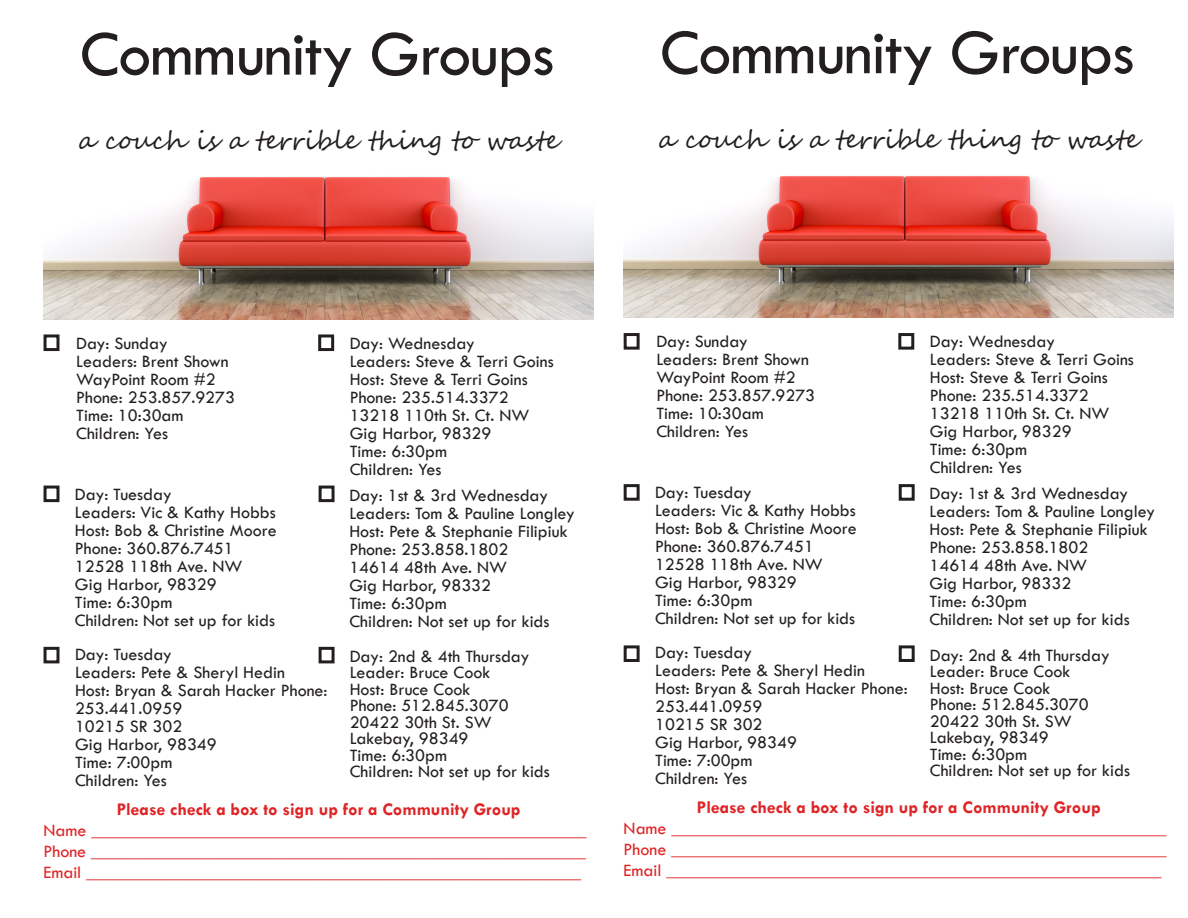
<style>
.page{position:relative;width:1188px;height:918px;background:#fff}
.page>*{position:absolute;margin:0;border:0;box-sizing:border-box;transform-origin:0 0}
.t1{font:65.85px "Tw Cen";letter-spacing:-.02em;color:#231f20}
.t2{font:25.35px "Segoe Script";color:#231f20}
.t3{font:18px/18px "Tw Cen";color:#231f20}
.t4{font:18px "Tw Cen";color:#df2426}
.t5{font:700 18px "Tw Cen";color:#df2426}
</style>
<div class="page">
<div style="left:44px;top:334px;width:15px;height:17px;border:3px solid #231f20"></div>
<div style="left:44px;top:486px;width:15px;height:16px;border:3px solid #231f20"></div>
<div style="left:44px;top:647px;width:15px;height:16px;border:3px solid #231f20"></div>
<img style="left:44px;top:177px;width:550px;height:142px">
<div style="left:318px;top:334px;width:16px;height:17px;border:3px solid #231f20"></div>
<div style="left:319px;top:486px;width:16px;height:16px;border:3px solid #231f20"></div>
<div style="left:319px;top:647px;width:16px;height:16px;border:3px solid #231f20"></div>
<div style="left:624px;top:333px;width:16px;height:17px;border:3px solid #231f20"></div>
<div style="left:624px;top:484px;width:16px;height:17px;border:3px solid #231f20"></div>
<div style="left:624px;top:645px;width:16px;height:17px;border:3px solid #231f20"></div>
<img style="left:624px;top:176px;width:550px;height:142px">
<div style="left:898px;top:333px;width:16px;height:17px;border:3px solid #231f20"></div>
<div style="left:899px;top:484px;width:16px;height:17px;border:3px solid #231f20"></div>
<div style="left:899px;top:645px;width:16px;height:17px;border:3px solid #231f20"></div>
<p class="t1" style="left:80px;top:14px;width:476px">Community Groups</p>
<p class="t2" style="left:78px;top:120px;width:482px">a couch is a terrible thing to waste</p>
<p class="t1" style="left:660px;top:13px;width:476px">Community Groups</p>
<p class="t2" style="left:659px;top:118px;width:482px">a couch is a terrible thing to waste</p>
<p class="t3" style="left:76px;top:334px;width:93px">Day: Sunday</p>
<p class="t3" style="left:76px;top:352px;width:154px">Leaders: Brent Shown</p>
<p class="t3" style="left:76px;top:370px;width:141px">WayPoint Room #2</p>
<p class="t3" style="left:76px;top:388px;width:160px">Phone: 253.857.9273</p>
<p class="t3" style="left:76px;top:406px;width:109px">Time: 10:30am</p>
<p class="t3" style="left:76px;top:424px;width:93px">Children: Yes</p>
<p class="t3" style="left:350px;top:334px;width:127px">Day: Wednesday</p>
<p class="t3" style="left:350px;top:352px;width:206px">Leaders: Steve &amp; Terri Goins</p>
<p class="t3" style="left:350px;top:370px;width:180px">Host: Steve &amp; Terri Goins</p>
<p class="t3" style="left:350px;top:388px;width:160px">Phone: 235.514.3372</p>
<p class="t3" style="left:350px;top:406px;width:181px">13218 110th St. Ct. NW</p>
<p class="t3" style="left:350px;top:424px;width:143px">Gig Harbor, 98329</p>
<p class="t3" style="left:350px;top:442px;width:99px">Time: 6:30pm</p>
<p class="t3" style="left:350px;top:460px;width:93px">Children: Yes</p>
<p class="t3" style="left:349px;top:486px;width:200px">Day: 1st &amp; 3rd Wednesday</p>
<p class="t3" style="left:349px;top:504px;width:227px">Leaders: Tom &amp; Pauline Longley</p>
<p class="t3" style="left:349px;top:522px;width:220px">Host: Pete &amp; Stephanie Filipiuk</p>
<p class="t3" style="left:349px;top:540px;width:160px">Phone: 253.858.1802</p>
<p class="t3" style="left:349px;top:558px;width:159px">14614 48th Ave. NW</p>
<p class="t3" style="left:349px;top:576px;width:143px">Gig Harbor, 98332</p>
<p class="t3" style="left:349px;top:594px;width:99px">Time: 6:30pm</p>
<p class="t3" style="left:349px;top:612px;width:202px">Children: Not set up for kids</p>
<p class="t3" style="left:350px;top:647px;width:181px">Day: 2nd &amp; 4th Thursday</p>
<p class="t3" style="left:350px;top:664px;width:142px">Leader: Bruce Cook</p>
<p class="t3" style="left:350px;top:680px;width:122px">Host: Bruce Cook</p>
<p class="t3" style="left:350px;top:697px;width:160px">Phone: 512.845.3070</p>
<p class="t3" style="left:350px;top:713px;width:144px">20422 30th St. SW</p>
<p class="t3" style="left:350px;top:730px;width:120px">Lakebay, 98349</p>
<p class="t3" style="left:350px;top:746px;width:99px">Time: 6:30pm</p>
<p class="t3" style="left:350px;top:763px;width:202px">Children: Not set up for kids</p>
<p class="t3" style="left:75px;top:485px;width:98px">Day: Tuesday</p>
<p class="t3" style="left:75px;top:503px;width:202px">Leaders: Vic &amp; Kathy Hobbs</p>
<p class="t3" style="left:75px;top:521px;width:203px">Host: Bob &amp; Christine Moore</p>
<p class="t3" style="left:75px;top:539px;width:160px">Phone: 360.876.7451</p>
<p class="t3" style="left:75px;top:557px;width:169px">12528 118th Ave. NW</p>
<p class="t3" style="left:75px;top:575px;width:143px">Gig Harbor, 98329</p>
<p class="t3" style="left:75px;top:593px;width:99px">Time: 6:30pm</p>
<p class="t3" style="left:75px;top:611px;width:202px">Children: Not set up for kids</p>
<p class="t3" style="left:75px;top:645px;width:98px">Day: Tuesday</p>
<p class="t3" style="left:75px;top:663px;width:211px">Leaders: Pete &amp; Sheryl Hedin</p>
<p class="t3" style="left:75px;top:681px;width:254px">Host: Bryan &amp; Sarah Hacker Phone:<br>253.441.0959</p>
<p class="t3" style="left:75px;top:717px;width:109px">10215 SR 302</p>
<p class="t3" style="left:75px;top:735px;width:143px">Gig Harbor, 98349</p>
<p class="t3" style="left:75px;top:753px;width:99px">Time: 7:00pm</p>
<p class="t3" style="left:75px;top:771px;width:93px">Children: Yes</p>
<p class="t5" style="left:117px;top:798px;width:405px">Please check a box to sign up for a Community Group</p>
<p class="t4" style="left:44px;top:819px;width:544px">Name _______________________________________________________</p>
<p class="t4" style="left:44px;top:840px;width:544px">Phone _______________________________________________________</p>
<p class="t4" style="left:44px;top:861px;width:539px">Email _______________________________________________________</p>
<p class="t3" style="left:656px;top:332px;width:93px">Day: Sunday</p>
<p class="t3" style="left:656px;top:350px;width:154px">Leaders: Brent Shown</p>
<p class="t3" style="left:656px;top:368px;width:141px">WayPoint Room #2</p>
<p class="t3" style="left:656px;top:386px;width:160px">Phone: 253.857.9273</p>
<p class="t3" style="left:656px;top:404px;width:109px">Time: 10:30am</p>
<p class="t3" style="left:656px;top:422px;width:93px">Children: Yes</p>
<p class="t3" style="left:930px;top:333px;width:127px">Day: Wednesday</p>
<p class="t3" style="left:930px;top:351px;width:206px">Leaders: Steve &amp; Terri Goins</p>
<p class="t3" style="left:930px;top:369px;width:180px">Host: Steve &amp; Terri Goins</p>
<p class="t3" style="left:930px;top:387px;width:160px">Phone: 235.514.3372</p>
<p class="t3" style="left:930px;top:405px;width:181px">13218 110th St. Ct. NW</p>
<p class="t3" style="left:930px;top:423px;width:143px">Gig Harbor, 98329</p>
<p class="t3" style="left:930px;top:441px;width:99px">Time: 6:30pm</p>
<p class="t3" style="left:930px;top:459px;width:93px">Children: Yes</p>
<p class="t3" style="left:930px;top:485px;width:200px">Day: 1st &amp; 3rd Wednesday</p>
<p class="t3" style="left:930px;top:503px;width:227px">Leaders: Tom &amp; Pauline Longley</p>
<p class="t3" style="left:930px;top:521px;width:220px">Host: Pete &amp; Stephanie Filipiuk</p>
<p class="t3" style="left:930px;top:539px;width:160px">Phone: 253.858.1802</p>
<p class="t3" style="left:930px;top:557px;width:159px">14614 48th Ave. NW</p>
<p class="t3" style="left:930px;top:575px;width:143px">Gig Harbor, 98332</p>
<p class="t3" style="left:930px;top:593px;width:99px">Time: 6:30pm</p>
<p class="t3" style="left:930px;top:611px;width:202px">Children: Not set up for kids</p>
<p class="t3" style="left:930px;top:646px;width:181px">Day: 2nd &amp; 4th Thursday</p>
<p class="t3" style="left:930px;top:662px;width:142px">Leader: Bruce Cook</p>
<p class="t3" style="left:930px;top:679px;width:122px">Host: Bruce Cook</p>
<p class="t3" style="left:930px;top:695px;width:160px">Phone: 512.845.3070</p>
<p class="t3" style="left:930px;top:712px;width:144px">20422 30th St. SW</p>
<p class="t3" style="left:930px;top:728px;width:120px">Lakebay, 98349</p>
<p class="t3" style="left:930px;top:745px;width:99px">Time: 6:30pm</p>
<p class="t3" style="left:930px;top:761px;width:202px">Children: Not set up for kids</p>
<p class="t3" style="left:655px;top:484px;width:98px">Day: Tuesday</p>
<p class="t3" style="left:655px;top:502px;width:202px">Leaders: Vic &amp; Kathy Hobbs</p>
<p class="t3" style="left:655px;top:520px;width:203px">Host: Bob &amp; Christine Moore</p>
<p class="t3" style="left:655px;top:538px;width:160px">Phone: 360.876.7451</p>
<p class="t3" style="left:655px;top:556px;width:169px">12528 118th Ave. NW</p>
<p class="t3" style="left:655px;top:574px;width:143px">Gig Harbor, 98329</p>
<p class="t3" style="left:655px;top:592px;width:99px">Time: 6:30pm</p>
<p class="t3" style="left:655px;top:610px;width:202px">Children: Not set up for kids</p>
<p class="t3" style="left:655px;top:644px;width:98px">Day: Tuesday</p>
<p class="t3" style="left:655px;top:662px;width:211px">Leaders: Pete &amp; Sheryl Hedin</p>
<p class="t3" style="left:655px;top:680px;width:254px">Host: Bryan &amp; Sarah Hacker Phone:<br>253.441.0959</p>
<p class="t3" style="left:655px;top:716px;width:109px">10215 SR 302</p>
<p class="t3" style="left:655px;top:734px;width:143px">Gig Harbor, 98349</p>
<p class="t3" style="left:655px;top:752px;width:99px">Time: 7:00pm</p>
<p class="t3" style="left:655px;top:770px;width:93px">Children: Yes</p>
<p class="t5" style="left:697px;top:797px;width:405px">Please check a box to sign up for a Community Group</p>
<p class="t4" style="left:624px;top:818px;width:544px">Name _______________________________________________________</p>
<p class="t4" style="left:624px;top:839px;width:544px">Phone _______________________________________________________</p>
<p class="t4" style="left:624px;top:860px;width:539px">Email _______________________________________________________</p>
</div>
